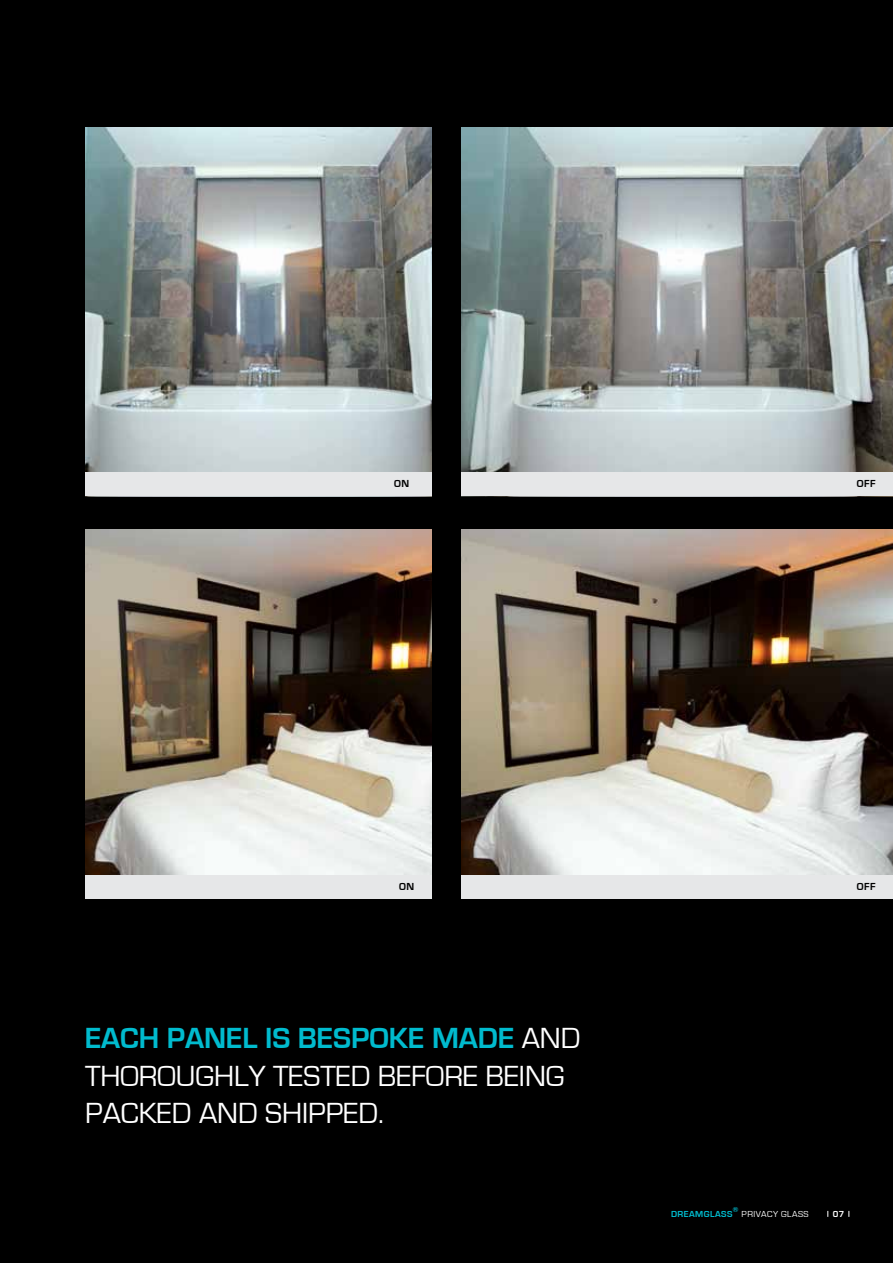
<style>
.page{position:relative;width:893px;height:1263px;background:#000}
.page>*{position:absolute;margin:0;border:0;box-sizing:border-box;transform-origin:0 0}
.t1{font:30px/37.5px "Eurostile";color:#fff}
.t2{font:700 10.5px "Eurostile";letter-spacing:.05em;color:#000}
.t3{font:9px "Eurostile";letter-spacing:.05em;color:#fff}
.t4{font:700 9px "Eurostile";letter-spacing:.05em;color:#00bbce}
.t5{font:700 9px "Eurostile";color:#fff}
.t6{font:700 7.5px "Eurostile";color:#00bbce}
.s1{font-weight:700;color:#00bbce}
</style>
<div class="page">
<img style="left:85px;top:128px;width:347px;height:344px">
<img style="left:461px;top:128px;width:432px;height:344px">
<img style="left:85px;top:530px;width:347px;height:345px">
<img style="left:462px;top:530px;width:431px;height:345px">
<div style="left:85px;top:472px;width:347px;height:24px;background:#e6e7e8"></div>
<div style="left:461px;top:472px;width:432px;height:24px;background:#e6e7e8"></div>
<div style="left:462px;top:875px;width:431px;height:23px;background:#e6e7e8"></div>
<div style="left:85px;top:875px;width:347px;height:23px;background:#e6e7e8"></div>
<p class="t2" style="left:394px;top:478px;width:17px">ON</p>
<p class="t2" style="left:857px;top:478px;width:20px">OFF</p>
<p class="t2" style="left:399px;top:881px;width:17px">ON</p>
<p class="t2" style="left:857px;top:881px;width:20px">OFF</p>
<p class="t1" style="left:85px;top:1020px;width:497px"><span class="s1">EACH PANEL IS BESPOKE MADE</span> AND<br>THOROUGHLY TESTED BEFORE BEING<br>PACKED AND SHIPPED.</p>
<p class="t6" style="left:733px;top:1206px;width:7px">®</p>
<p class="t3" style="left:742px;top:1209px;width:68px">PRIVACY GLASS</p>
<p class="t4" style="left:671px;top:1209px;width:63px">DREAMGLASS</p>
<p class="t5" style="left:833px;top:1209px;width:13px">07</p>
</div>
